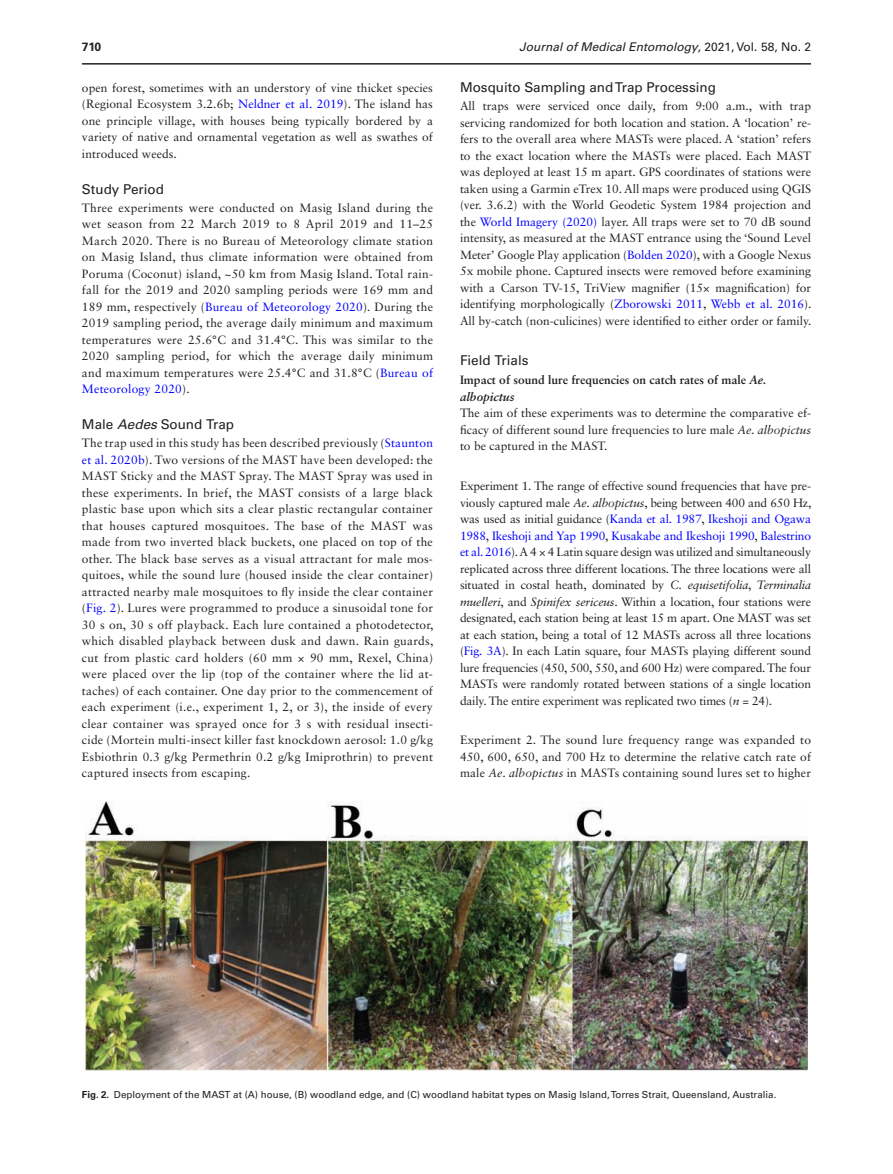
<style>
.page{position:relative;width:893px;height:1174px;background:#fff}
.page>*{position:absolute;margin:0;border:0;box-sizing:border-box;transform-origin:0 0}
.t1{font:13.5px "Univers LT Std";color:#231f20}
.t2{font:12px/16.5px "Sabon LT Std";letter-spacing:.005em;color:#231f20;text-align:justify}
.t3{font:700 12px/16.5px "Sabon LT Std";color:#231f20}
.t4{font:italic 12px "Univers LT Std";color:#231f20}
.t5{font:700 12px "Univers LT Std";color:#231f20}
.t6{font:9.75px "Univers LT Std";color:#231f20}
.s1{font-style:normal}
.s2{color:#00f}
.s3{font-style:italic}
.s4{font-weight:700}
</style>
<div class="page">
<hr style="left:82px;top:63px;width:729px;height:2px;background:#231f20">
<img style="left:86px;top:802px;width:721px;height:268px">
<p class="t5" style="left:82px;top:40px;width:21px">710</p>
<p class="t4" style="left:519px;top:40px;width:293px">Journal of Medical Entomology<span class="s1">, 2021, Vol. 58, No. 2</span></p>
<p class="t2" style="left:82px;top:79px;width:353px">open forest, sometimes with an understory of vine thicket species (Regional Ecosystem 3.2.6b; <span class="s2">Neldner et al. 2019</span>). The island has one principle village, with houses being typically bordered by a variety of native and ornamental vegetation as well as swathes of introduced weeds.</p>
<p class="t1" style="left:82px;top:181px;width:84px">Study Period</p>
<p class="t2" style="left:82px;top:199px;width:353px">Three experiments were conducted on Masig Island during the wet season from 22 March 2019 to 8 April 2019 and 11–25<br>March 2020. There is no Bureau of Meteorology climate station on Masig Island, thus climate information were obtained from Poruma (Coconut) island, ~50 km from Masig Island. Total rain&shy;fall for the 2019 and 2020 sampling periods were 169 mm and 189 mm, respectively (<span class="s2">Bureau of Meteorology 2020</span>). During the 2019 sampling period, the average daily minimum and maximum temperatures were 25.6°C and 31.4°C. This was similar to the 2020 sampling period, for which the average daily minimum and maximum temperatures were 25.4°C and 31.8°C (<span class="s2">Bureau of Meteorology 2020</span>).</p>
<p class="t1" style="left:82px;top:416px;width:154px">Male <span class="s3">Aedes</span> Sound Trap</p>
<p class="t2" style="left:82px;top:435px;width:353px">The trap used in this study has been described previously (<span class="s2">Staunton et al. 2020b</span>). Two versions of the MAST have been developed: the MAST Sticky and the MAST Spray. The MAST Spray was used in these experiments. In brief, the MAST consists of a large black plastic base upon which sits a clear plastic rectangular container that houses captured mosquitoes. The base of the MAST was made from two inverted black buckets, one placed on top of the other. The black base serves as a visual attractant for male mos&shy;quitoes, while the sound lure (housed inside the clear container) attracted nearby male mosquitoes to fly inside the clear container (<span class="s2">Fig. 2</span>). Lures were programmed to produce a sinusoidal tone for 30 s on, 30 s off playback. Each lure contained a photodetector, which disabled playback between dusk and dawn. Rain guards, cut from plastic card holders (60 mm × 90 mm, Rexel, China) were placed over the lip (top of the container where the lid at&shy;taches) of each container. One day prior to the commencement of each experiment (i.e., experiment 1, 2, or 3), the inside of every clear container was sprayed once for 3 s with residual insecti&shy;cide (Mortein multi-insect killer fast knockdown aerosol: 1.0 g/kg Esbiothrin 0.3 g/kg Permethrin 0.2 g/kg Imiprothrin) to prevent captured insects from escaping.</p>
<p class="t1" style="left:460px;top:79px;width:258px">Mosquito Sampling and Trap Processing</p>
<p class="t2" style="left:460px;top:98px;width:353px">All traps were serviced once daily, from 9:00 a.m., with trap servicing randomized for both location and station. A ‘location’ re&shy;fers to the overall area where MASTs were placed. A ‘station’ refers to the exact location where the MASTs were placed. Each MAST was deployed at least 15 m apart. GPS coordinates of stations were taken using a Garmin eTrex 10. All maps were produced using QGIS (ver. 3.6.2) with the World Geodetic System 1984 projection and the <span class="s2">World Imagery (2020)</span> layer. All traps were set to 70 dB sound intensity, as measured at the MAST entrance using the ‘Sound Level Meter’ Google Play application (<span class="s2">Bolden 2020</span>), with a Google Nexus 5x mobile phone. Captured insects were removed before examining with a Carson TV-15, TriView magnifier (15× magnification) for identifying morphologically (<span class="s2">Zborowski 2011</span>, <span class="s2">Webb et al. 2016</span>).<br>All by-catch (non-culicines) were identified to either order or family.</p>
<p class="t1" style="left:460px;top:352px;width:70px">Field Trials</p>
<p class="t3" style="left:460px;top:371px;width:308px">Impact of sound lure frequencies on catch rates of male <span class="s3">Ae. albopictus</span></p>
<p class="t2" style="left:460px;top:405px;width:352px">The aim of these experiments was to determine the comparative ef&shy;ficacy of different sound lure frequencies to lure male <span class="s3">Ae. albopictus </span>to be captured in the MAST.</p>
<p class="t2" style="left:460px;top:477px;width:353px">Experiment 1. The range of effective sound frequencies that have pre&shy;viously captured male <span class="s3">Ae. albopictus</span>, being between 400 and 650 Hz, was used as initial guidance (<span class="s2">Kanda et al. 1987</span>, <span class="s2">Ikeshoji and Ogawa 1988</span>, <span class="s2">Ikeshoji and Yap 1990</span>, <span class="s2">Kusakabe and Ikeshoji 1990</span>, <span class="s2">Balestrino et al. 2016</span>). A 4 × 4 Latin square design was utilized and simultaneously replicated across three different locations. The three locations were all situated in costal heath, dominated by <span class="s3">C. equisetifolia</span>, <span class="s3">Terminalia muelleri</span>, and <span class="s3">Spinifex sericeus</span>. Within a location, four stations were designated, each station being at least 15 m apart. One MAST was set at each station, being a total of 12 MASTs across all three locations (<span class="s2">Fig. 3A</span>). In each Latin square, four MASTs playing different sound lure frequencies (450, 500, 550, and 600 Hz) were compared. The four MASTs were randomly rotated between stations of a single location daily. The entire experiment was replicated two times (<span class="s3">n</span> = 24).</p>
<p class="t2" style="left:460px;top:732px;width:353px">Experiment 2. The sound lure frequency range was expanded to 450, 600, 650, and 700 Hz to determine the relative catch rate of male <span class="s3">Ae. albopictus</span> in MASTs containing sound lures set to higher</p>
<p class="t6" style="left:82px;top:1088px;width:696px"><span class="s4">Fig. 2.</span> Deployment of the MAST at (A) house, (B) woodland edge, and (C) woodland habitat types on Masig Island, Torres Strait, Queensland, Australia.</p>
</div>
